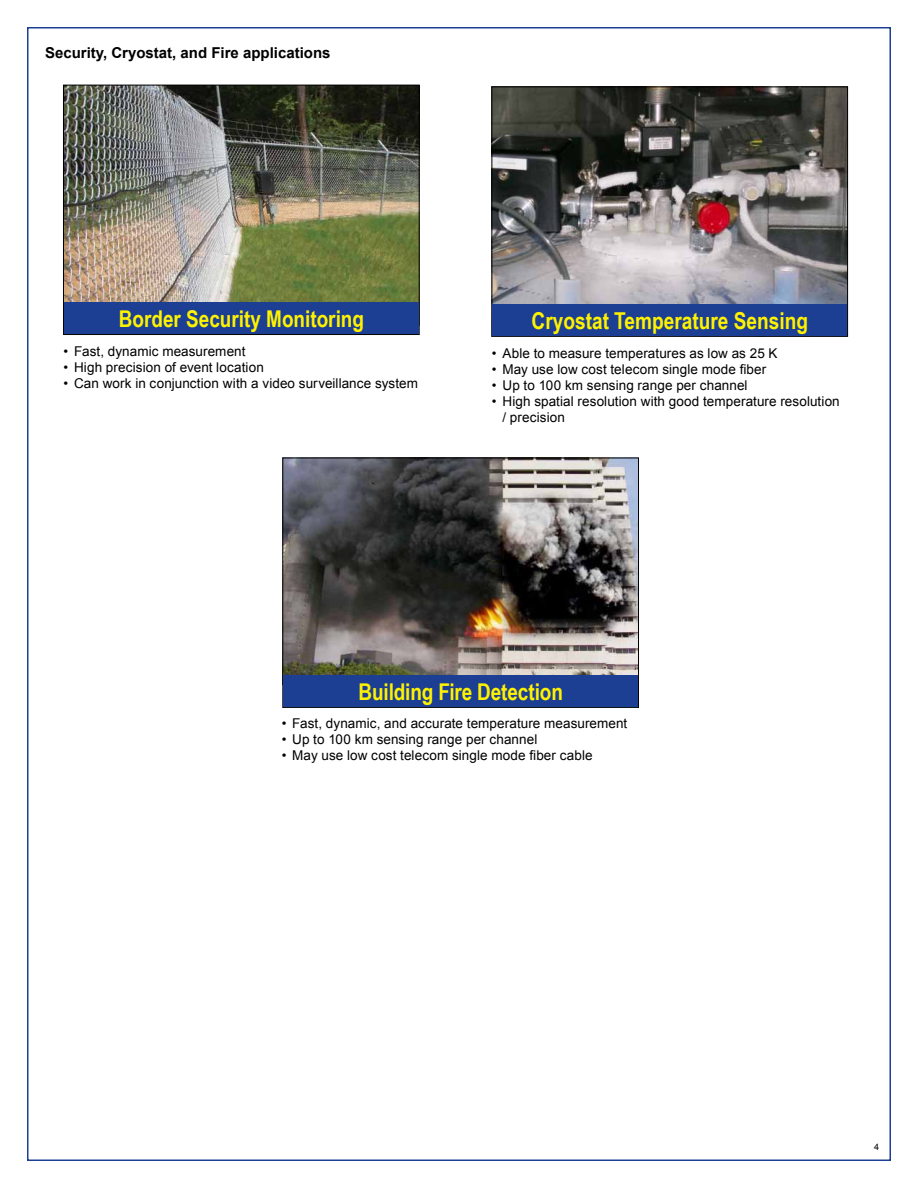
<style>
.page{position:relative;width:918px;height:1188px;background:#fff}
.page>*{position:absolute;margin:0;border:0;box-sizing:border-box;transform-origin:0 0}
.t1{font:700 23.25px "Arial Narrow";color:#fff200}
.t2{font:700 23.1px "Arial Narrow";color:#fff200}
.t3{font:700 15px "Arial";color:#000}
.t4{font:13.5px/16.2px "Arial";letter-spacing:.005em;color:#000}
.t5{font:9px "Arial";color:#000}
</style>
<div class="page">
<img style="left:493px;top:88px;width:353px;height:217px">
<div style="left:491px;top:86px;width:357px;height:251px;border:1px solid #000"></div>
<div style="left:492px;top:305px;width:355px;height:31px;background:#1c3f94"></div>
<img style="left:284px;top:459px;width:353px;height:217px">
<div style="left:282px;top:457px;width:357px;height:251px;border:1px solid #000"></div>
<div style="left:283px;top:676px;width:355px;height:31px;background:#1c3f94"></div>
<img style="left:65px;top:87px;width:353px;height:216px">
<div style="left:63px;top:85px;width:357px;height:250px;border:1px solid #000"></div>
<div style="left:64px;top:303px;width:355px;height:31px;background:#1c3f94"></div>
<p class="t3" style="left:45px;top:45px;width:287px">Security, Cryostat, and Fire applications</p>
<h2 class="t2" style="left:119px;top:305px;width:247px">Border Security Monitoring</h2>
<p class="t4" style="left:64px;top:343px;width:183px">• Fast, dynamic measurement</p>
<p class="t4" style="left:64px;top:359px;width:202px">• High precision of event location</p>
<p class="t4" style="left:64px;top:375px;width:356px">• Can work in conjunction with a video surveillance system</p>
<h1 class="t1" style="left:532px;top:307px;width:278px">Cryostat Temperature Sensing</h1>
<p class="t4" style="left:492px;top:345px;width:287px">• Able to measure temperatures as low as 25 K</p>
<p class="t4" style="left:492px;top:361px;width:276px">• May use low cost telecom single mode fiber</p>
<p class="t4" style="left:492px;top:377px;width:257px">• Up to 100 km sensing range per channel</p>
<p class="t4" style="left:502px;top:393px;width:339px;text-indent:-11px">• High spatial resolution with good temperature resolution / precision</p>
<h2 class="t2" style="left:359px;top:678px;width:206px">Building Fire Detection</h2>
<p class="t4" style="left:282px;top:715px;width:347px">• Fast, dynamic, and accurate temperature measurement</p>
<p class="t4" style="left:282px;top:731px;width:257px">• Up to 100 km sensing range per channel</p>
<p class="t4" style="left:282px;top:747px;width:312px">• May use low cost telecom single mode fiber cable</p>
<p class="t5" style="left:874px;top:1142px;width:7px">4</p>
</div>
